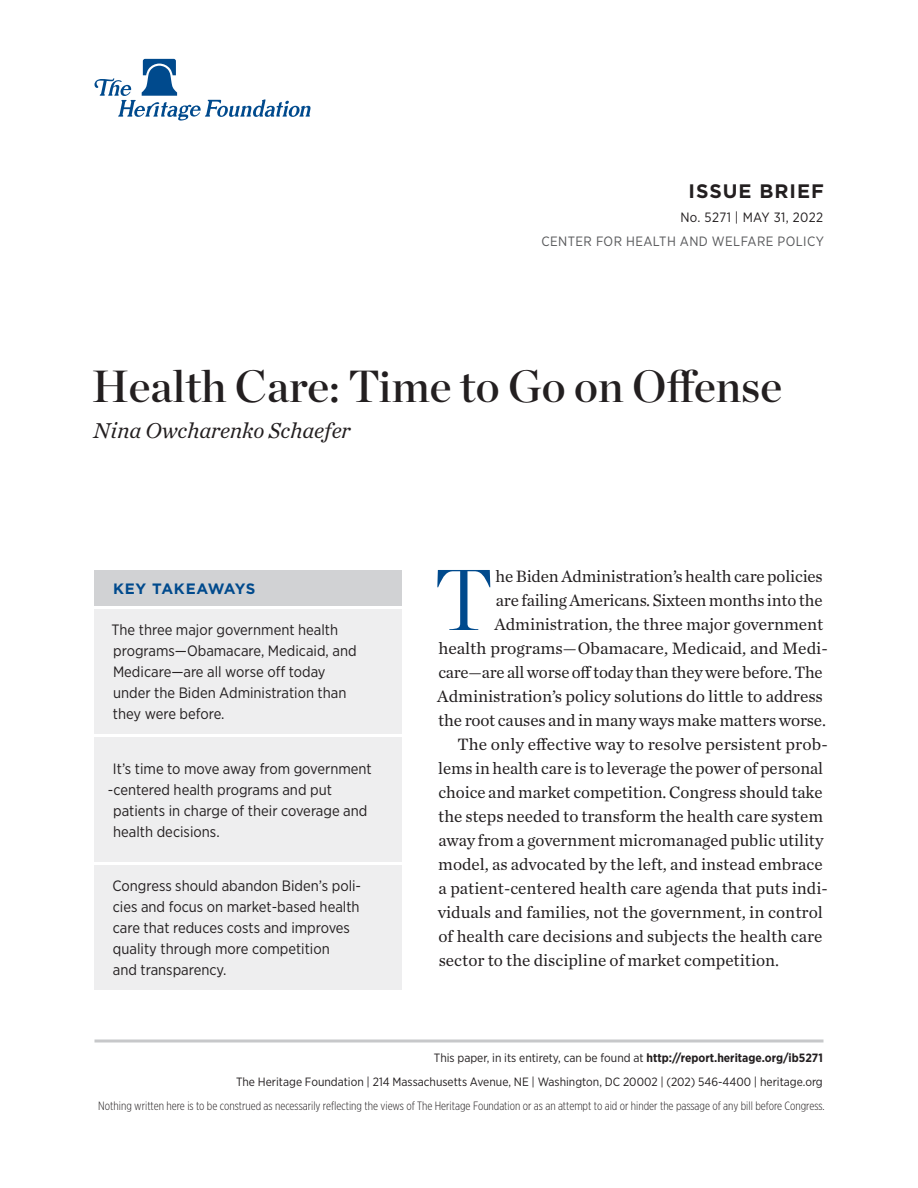
<style>
.page{position:relative;width:918px;height:1188px;background:#fff}
.page>*{position:absolute;margin:0;border:0;box-sizing:border-box;transform-origin:0 0}
.Body_Text___DROP_CAP{font:300 86.1px "Chronicle Display";color:#004a8d}
.Paper_Title{font:45px "Chronicle Display Semi";color:#231f20}
.Byline{font:italic 22.5px "Chronicle Text G1";color:#231f20}
.t1{font:700 19.5px "Gotham";letter-spacing:.05em;color:#231f20}
.Body_Text{font:17.25px/24px "Chronicle Text G1";color:#231f20}
.Body_Text___DROP_CAP-2{font:17.25px "Chronicle Text G1";letter-spacing:-.01em;color:#231f20}
.Key_Takeaways{font:15px/21px "Gotham Narrow";color:#231f20}
.Key_Takeaways___HEAD{font:700 15px "Gotham";letter-spacing:.03em;color:#004a8d}
.t2{font:13.5px "Gotham Narrow";letter-spacing:.03em;color:#57585a}
.t3{font:13.5px "Gotham Narrow";letter-spacing:.03em;color:#231f20}
.t4{font:12px/24px "Gotham Narrow";color:#231f20;text-align:right}
.t5{font:300 12px "Gotham X Narrow";color:#231f20}
.s1{font-weight:700}
</style>
<div class="page">
<hr style="left:94px;top:1040px;width:730px;height:2px;background:#c7c8ca">
<svg style="left:94px;top:59px;width:216px;height:62px"></svg>
<div style="left:94px;top:609px;width:308px;height:125px;background:#eeeeef"></div>
<div style="left:94px;top:570px;width:308px;height:36px;background:#d1d2d4"></div>
<div style="left:94px;top:737px;width:308px;height:125px;background:#eeeeef"></div>
<div style="left:94px;top:865px;width:308px;height:125px;background:#eeeeef"></div>
<p class="t1" style="left:689px;top:178px;width:137px">ISSUE BRIEF</p>
<p class="t3" style="left:680px;top:209px;width:144px">No. 5271 | May 31, 2022</p>
<p class="t2" style="left:542px;top:233px;width:283px">CENTER FOR HEALTH AND WELFARE POLICY</p>
<p class="Paper_Title" style="left:92px;top:351px;width:692px">Health Care: Time to Go on Offense</p>
<p class="Byline" style="left:93px;top:413px;width:259px">Nina Owcharenko Schaefer</p>
<p class="Key_Takeaways___HEAD" style="left:113px;top:579px;width:144px">KEY TAKEAWAYS</p>
<p class="Key_Takeaways" style="left:112px;top:619px;width:247px">The three major government health programs—Obamacare, Medicaid, and<br>Medicare—are all worse off today under the Biden Administration than they were before.</p>
<p class="Key_Takeaways" style="left:113px;top:758px;width:260px">It’s time to move away from government</p>
<p class="Key_Takeaways" style="left:108px;top:779px;width:226px">-centered health programs and put</p>
<p class="Key_Takeaways" style="left:113px;top:800px;width:256px">patients in charge of their coverage and</p>
<p class="Key_Takeaways" style="left:113px;top:821px;width:108px">health decisions.</p>
<p class="Key_Takeaways" style="left:112px;top:875px;width:250px">Congress should abandon Biden’s poli&shy;cies and focus on market-based health care that reduces costs and improves quality through more competition<br>and transparency.</p>
<p class="Body_Text___DROP_CAP" style="left:434px;top:534px;width:60px">T</p>
<p class="Body_Text___DROP_CAP-2" style="left:496px;top:563px;width:329px">he Biden Administration’s health care policies</p>
<p class="Body_Text___DROP_CAP-2" style="left:496px;top:587px;width:328px">are failing Americans. Sixteen months into the</p>
<p class="Body_Text___DROP_CAP-2" style="left:494px;top:611px;width:330px">Administration, the three major government</p>
<p class="Body_Text___DROP_CAP-2" style="left:438px;top:635px;width:391px">health programs—Obamacare, Medicaid, and Medi-</p>
<p class="Body_Text___DROP_CAP-2" style="left:438px;top:659px;width:386px">care—are all worse off today than they were before. The</p>
<p class="Body_Text___DROP_CAP-2" style="left:437px;top:683px;width:387px">Administration’s policy solutions do little to address</p>
<p class="Body_Text___DROP_CAP-2" style="left:438px;top:707px;width:389px">the root causes and in many ways make matters worse.</p>
<p class="Body_Text" style="left:438px;top:731px;width:392px;text-indent:20px">The only effective way to resolve persistent prob&shy;lems in health care is to leverage the power of personal choice and market competition. Congress should take the steps needed to transform the health care system away from a government micromanaged public utility model, as advocated by the left, and instead embrace a patient-centered health care agenda that puts indi&shy;viduals and families, not the government, in control of health care decisions and subjects the health care sector to the discipline of market competition.</p>
<p class="t4" style="left:236px;top:1046px;width:588px">This paper, in its entirety, can be found at <span class="s1">http://report.heritage.org/ib5271<br></span>The Heritage Foundation | 214 Massachusetts Avenue, NE | Washington, DC 20002 | (202) 546-4400 | heritage.org</p>
<p class="t5" style="left:98px;top:1099px;width:728px">Nothing written here is to be construed as necessarily reflecting the views of The Heritage Foundation or as an attempt to aid or hinder the passage of any bill before Congress.</p>
</div>
